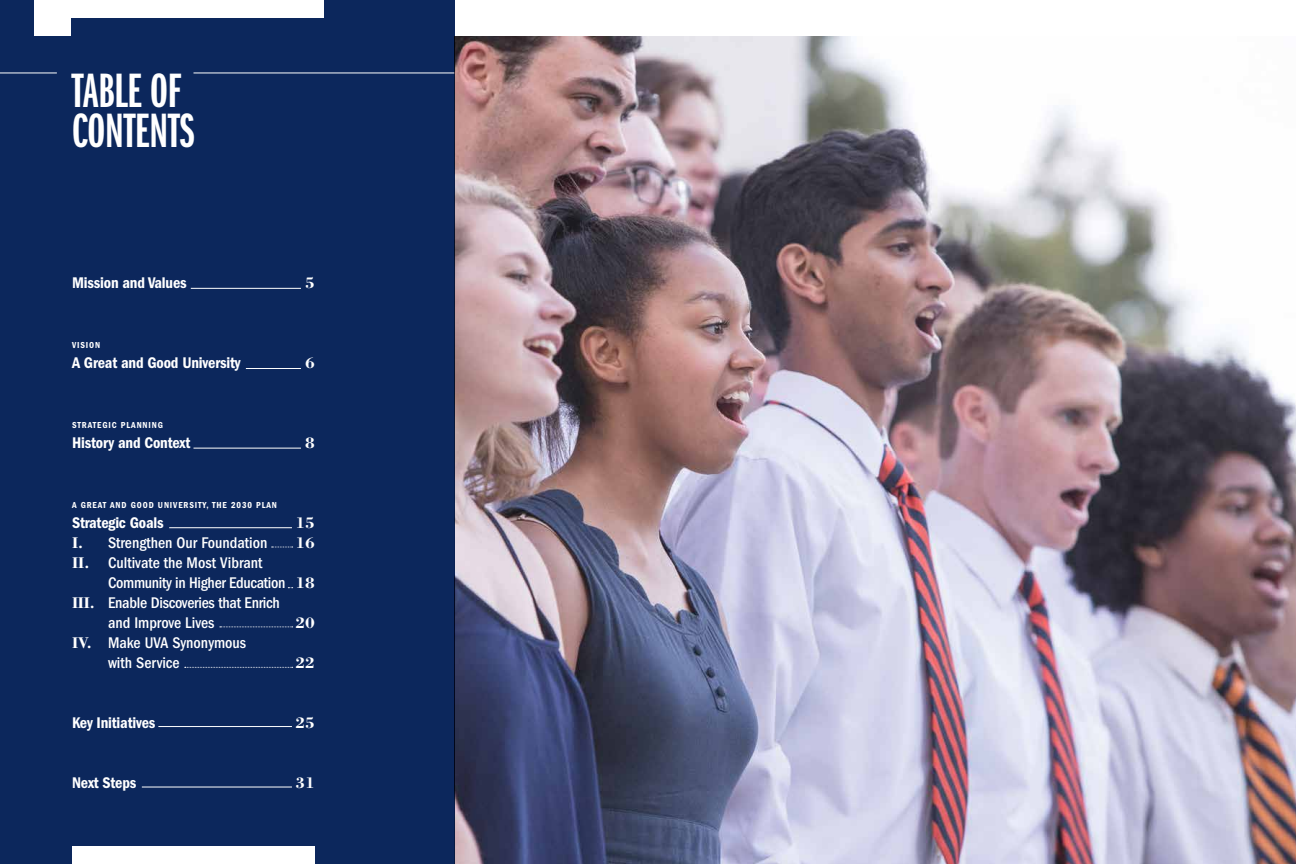
<style>
.page{position:relative;width:1296px;height:864px;background:#fff}
.page>*{position:absolute;margin:0;border:0;box-sizing:border-box;transform-origin:0 0}
.t1{font:50px "ITC Franklin Gothic Std Dm X Cp";color:#fff}
.t2{font:500 condensed 16px "ITC Franklin Gothic Std";color:#fff}
.t3{font:16px "ITC Franklin Gothic Std Dm Cd";letter-spacing:-.01em;color:#fff}
.t4{font:500 condensed 16px "ITC Franklin Gothic Std";letter-spacing:-.02em;color:#fff}
.t5{font:700 16px/20.1px "Bodoni Std";color:#fff}
.t6{font:9px "ITC Franklin Gothic Std Dm Cd";letter-spacing:.1em;color:#fff}
.s1{font-family:"Bodoni Std";font-weight:700;font-stretch:normal}
</style>
<div class="page">
<div style="left:0;top:0;width:454px;height:864px;background:#0c275c"></div>
<hr style="left:142px;top:787px;width:150px;height:1px;background:#fff">
<hr style="left:158px;top:726px;width:134px;height:1px;background:#fff">
<hr style="left:169px;top:527px;width:123px;height:1px;background:#fff">
<hr style="left:193px;top:448px;width:108px;height:1px;background:#fff">
<hr style="left:246px;top:368px;width:55px;height:1px;background:#fff">
<hr style="left:191px;top:288px;width:110px;height:1px;background:#fff">
<hr style="left:0;top:73px;width:57px;height:1px;background:#fff">
<div style="left:35px;top:0;width:289px;height:18px;background:#fff"></div>
<div style="left:35px;top:18px;width:36px;height:18px;background:#fff"></div>
<div style="left:72px;top:846px;width:243px;height:18px;background:#fff"></div>
<svg style="left:272px;top:547px;width:21px;height:1px"></svg>
<svg style="left:220px;top:627px;width:73px;height:1px"></svg>
<svg style="left:185px;top:667px;width:108px;height:1px"></svg>
<hr style="left:194px;top:73px;width:260px;height:1px;background:#fff">
<img style="left:454px;top:36px;width:842px;height:828px">
<p class="t1" style="left:72px;top:63px;width:111px">TABLE OF</p>
<h1 class="t1" style="left:72px;top:103px;width:124px">CONTENTS</h1>
<p class="t3" style="left:72px;top:273px;width:116px">Mission and Values</p>
<p class="t5" style="left:305px;top:272px;width:11px">5</p>
<p class="t6" style="left:72px;top:340px;width:30px">VISION</p>
<p class="t3" style="left:72px;top:353px;width:170px">A Great and Good University</p>
<p class="t5" style="left:305px;top:352px;width:11px">6</p>
<p class="t6" style="left:72px;top:420px;width:93px">STRATEGIC PLANNING</p>
<p class="t3" style="left:72px;top:433px;width:120px">History and Context</p>
<p class="t5" style="left:305px;top:432px;width:11px">8</p>
<p class="t6" style="left:72px;top:500px;width:207px">A GREAT AND GOOD UNIVERSITY, THE 2030 PLAN</p>
<p class="t3" style="left:72px;top:513px;width:93px">Strategic Goals</p>
<p class="t2" style="left:72px;top:533px;width:197px"><span class="s1">I.</span> Strengthen Our Foundation</p>
<p class="t2" style="left:72px;top:553px;width:192px"><span class="s1">II.</span> Cultivate the Most Vibrant</p>
<p class="t4" style="left:108px;top:573px;width:179px">Community in Higher Education</p>
<p class="t2" style="left:72px;top:593px;width:209px"><span class="s1">III.</span> Enable Discoveries that Enrich</p>
<p class="t2" style="left:108px;top:613px;width:108px">and Improve Lives</p>
<p class="t2" style="left:72px;top:633px;width:176px"><span class="s1">IV.</span> Make UVA Synonymous</p>
<p class="t2" style="left:108px;top:653px;width:73px">with Service</p>
<p class="t5" style="left:295px;top:512px;width:21px">15<br>16</p>
<p class="t5" style="left:295px;top:572px;width:21px">18</p>
<p class="t5" style="left:295px;top:612px;width:21px">20</p>
<p class="t5" style="left:295px;top:652px;width:21px">22</p>
<p class="t3" style="left:72px;top:713px;width:85px">Key Initiatives</p>
<p class="t5" style="left:295px;top:712px;width:21px">25</p>
<p class="t3" style="left:72px;top:773px;width:66px">Next Steps</p>
<p class="t5" style="left:295px;top:772px;width:21px">31</p>
</div>
